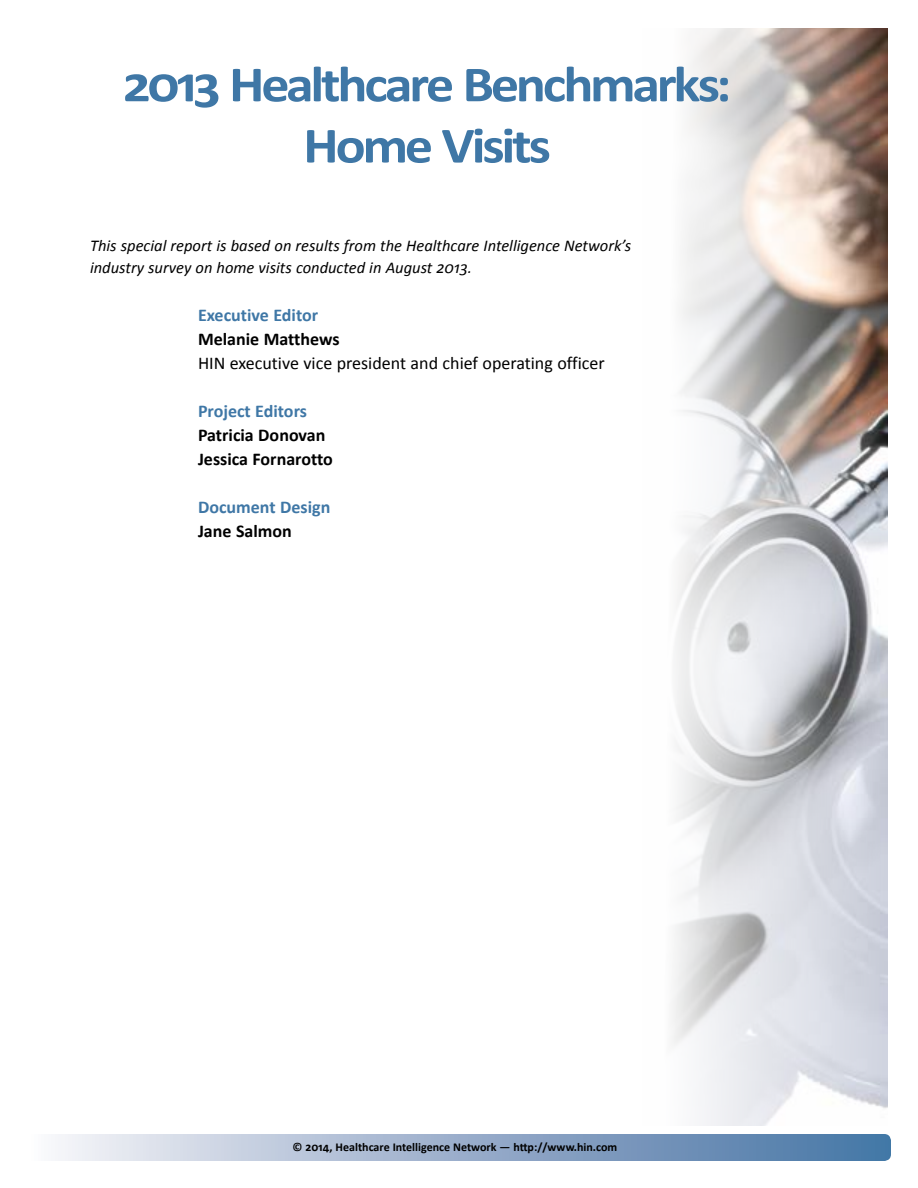
<style>
.page{position:relative;width:918px;height:1188px;background:#fff}
.page>*{position:absolute;margin:0;border:0;box-sizing:border-box;transform-origin:0 0}
.t1{font:700 51px/61.2px "Calibri";letter-spacing:-.055em;color:#3f77a6;text-align:center;scale:1.1 1}
.t2{font:700 18px/24px "Calibri";color:#000}
.t3{font:18px "Calibri";color:#000}
.t4{font:700 18px "Calibri";color:#3f77a6}
.t5{font:italic 16.5px/22.5px "Calibri";color:#000}
.t6{font:700 12px "Calibri";color:#000}
</style>
<div class="page">
<img style="left:672px;top:28px;width:216px;height:1098px">
<svg style="left:58px;top:1134px;width:833px;height:27px;background:#99afcb"></svg>
<h1 class="t1" style="left:123px;top:51px;width:555px">2013 Healthcare Benchmarks:<br>Home Visits</h1>
<p class="t5" style="left:90px;top:233px;width:543px">This special report is based on results from the Healthcare Intelligence Network’s industry survey on home visits conducted in August 2013.</p>
<p class="t4" style="left:198px;top:304px;width:122px">Executive Editor</p>
<p class="t2" style="left:198px;top:326px;width:143px">Melanie Matthews</p>
<p class="t3" style="left:198px;top:352px;width:408px">HIN executive vice president and chief operating officer</p>
<p class="t4" style="left:198px;top:400px;width:111px">Project Editors</p>
<p class="t2" style="left:198px;top:422px;width:136px">Patricia Donovan<br>Jessica Fornarotto</p>
<p class="t4" style="left:198px;top:496px;width:134px">Document Design</p>
<p class="t2" style="left:198px;top:518px;width:95px">Jane Salmon</p>
<p class="t6" style="left:293px;top:1139px;width:326px">© 2014, Healthcare Intelligence Network — http://www.hin.com</p>
</div>
